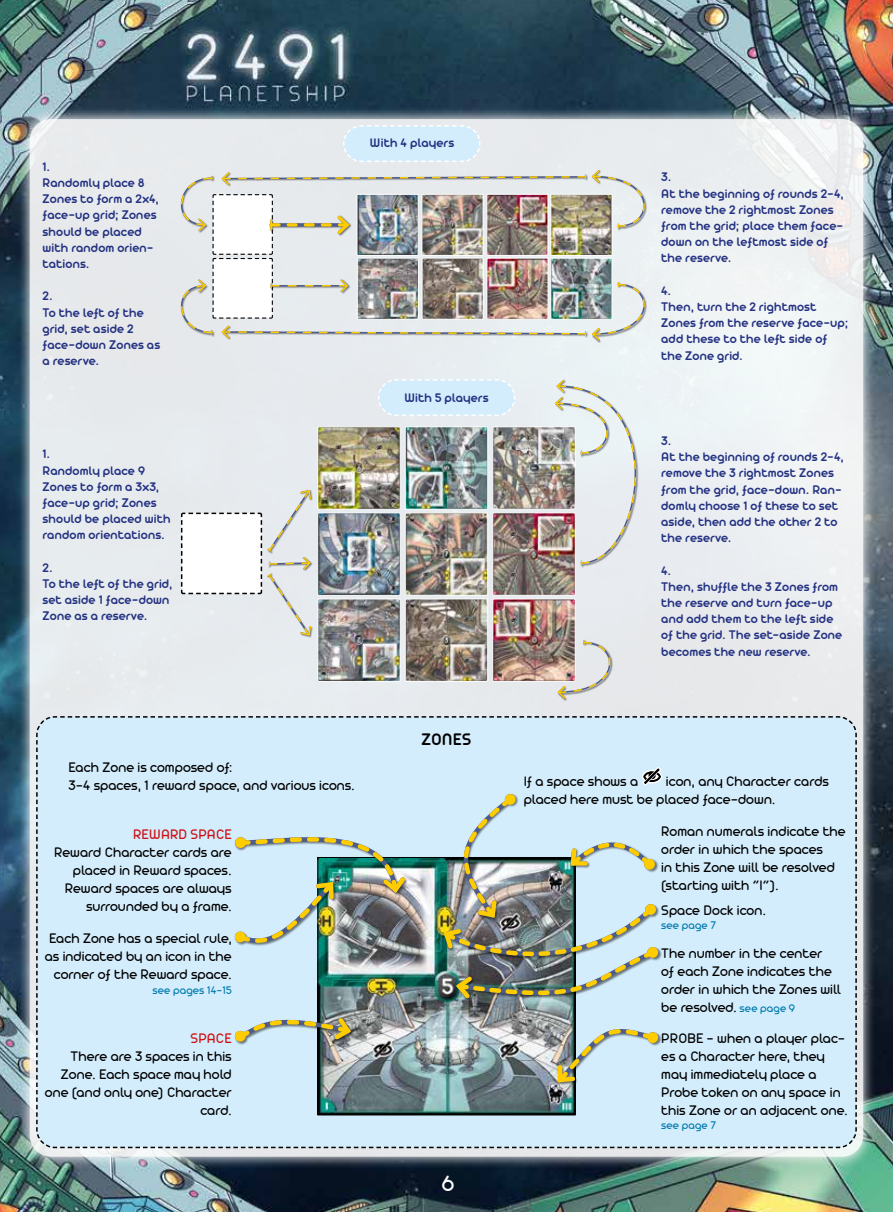
<style>
.page{position:relative;width:893px;height:1212px;background:#fff}
.page>*{position:absolute;margin:0;border:0;box-sizing:border-box;transform-origin:0 0}
.t1{font:24px "Arista Pro";color:#fff}
.t2{font:600 18px "Arista Pro";letter-spacing:.005em;color:#000}
.t3{font:15px/18px "Arista Pro";color:#000}
.t4{font:15px "Arista Pro";letter-spacing:.02em;color:#cd1013}
.t5{font:600 13.5px/16.2px "Arista Pro";letter-spacing:.005em;color:#243282}
.t6{font:12px "Arista Pro";letter-spacing:.015em;color:#007baf}
.s1{font-size:12px;color:#007baf}
</style>
<div class="page">
<img style="left:0;top:0;width:893px;height:1212px">
<img style="left:18px;top:107px;width:857px;height:1062px">
<div style="left:30px;top:119px;width:833px;height:1038px;background:#e8ebee;border-radius:21px"></div>
<div style="left:35px;top:716px;width:823px;height:433px;background:#d4edfc"></div>
<svg style="left:343px;top:125px;width:138px;height:37px;background:#d7edfa"></svg>
<svg style="left:378px;top:379px;width:137px;height:37px;background:#d7edfb"></svg>
<img style="left:319px;top:859px;width:254px;height:254px">
<svg style="left:642px;top:767px;width:21px;height:18px"></svg>
<img style="left:234px;top:821px;width:175px;height:127px">
<div style="left:234px;top:1018px;width:120px;height:27px;background:#000;opacity:.5"></div>
<svg style="left:234px;top:1011px;width:120px;height:32px;background:#b7c1b0"></svg>
<div style="left:558px;top:1028px;width:104px;height:58px;background:#000;opacity:.5"></div>
<img style="left:554px;top:1024px;width:105px;height:62px">
<img style="left:440px;top:793px;width:219px;height:210px">
<img style="left:407px;top:515px;width:79px;height:78px">
<div style="left:405px;top:513px;width:83px;height:82px;border:1px solid #fff"></div>
<img style="left:319px;top:515px;width:79px;height:78px">
<div style="left:317px;top:513px;width:83px;height:82px;border:1px solid #fff"></div>
<img style="left:407px;top:601px;width:79px;height:79px">
<div style="left:405px;top:599px;width:83px;height:83px;border:1px solid #fff"></div>
<img style="left:319px;top:601px;width:79px;height:79px">
<div style="left:317px;top:599px;width:83px;height:83px;border:1px solid #fff"></div>
<img style="left:494px;top:515px;width:79px;height:78px">
<div style="left:492px;top:513px;width:83px;height:82px;border:1px solid #fff"></div>
<img style="left:494px;top:601px;width:79px;height:79px">
<div style="left:492px;top:599px;width:83px;height:83px;border:1px solid #fff"></div>
<img style="left:319px;top:428px;width:79px;height:79px">
<div style="left:317px;top:426px;width:83px;height:83px;border:1px solid #fff"></div>
<img style="left:407px;top:428px;width:79px;height:79px">
<div style="left:405px;top:426px;width:83px;height:83px;border:1px solid #fff"></div>
<img style="left:494px;top:428px;width:60px;height:79px">
<div style="left:492px;top:426px;width:83px;height:83px;border:1px solid #fff"></div>
<svg style="left:554px;top:379px;width:116px;height:186px"></svg>
<div style="left:557px;top:640px;width:56px;height:61px;background:#000;opacity:.5"></div>
<svg style="left:556px;top:641px;width:57px;height:59px"></svg>
<div style="left:267px;top:490px;width:46px;height:64px;background:#000;opacity:.5"></div>
<div style="left:267px;top:574px;width:46px;height:64px;background:#000;opacity:.5"></div>
<div style="left:268px;top:557px;width:45px;height:15px;background:#000;opacity:.5"></div>
<svg style="left:180px;top:489px;width:132px;height:148px"></svg>
<img style="left:180px;top:170px;width:479px;height:172px">
<p class="t5" style="left:43px;top:159px;width:118px">1.<br>Randomly place 8<br>Zones to form a 2x4, face-up grid; Zones should be placed with random orien&shy;tations.</p>
<p class="t5" style="left:43px;top:288px;width:119px">2.<br>To the left of the grid, set aside 2 face-down Zones as a reserve.</p>
<p class="t5" style="left:43px;top:446px;width:130px">1.<br>Randomly place 9<br>Zones to form a 3x3, face-up grid; Zones should be placed with random orientations.</p>
<p class="t5" style="left:43px;top:560px;width:131px">2.<br>To the left of the grid, set aside 1 face-down<br>Zone as a reserve.</p>
<p class="t5" style="left:370px;top:135px;width:86px">With 4 players</p>
<p class="t5" style="left:404px;top:390px;width:86px">With 5 players</p>
<p class="t3" style="left:68px;top:758px;width:288px">Each Zone is composed of:<br>3-4 spaces, 1 reward space, and various icons.</p>
<p class="t4" style="left:133px;top:826px;width:100px">REWARD SPACE</p>
<p class="t3" style="left:54px;top:844px;width:179px;text-align:right">Reward Character cards are placed in Reward spaces.<br>Reward spaces are always surrounded by a frame.</p>
<p class="t3" style="left:45px;top:930px;width:188px;text-align:right">Each Zone has a special rule, as indicated by an icon in the corner of the Reward space.</p>
<p class="t6" style="left:153px;top:983px;width:81px">see pages 14-15</p>
<p class="t4" style="left:191px;top:1029px;width:43px">SPACE</p>
<p class="t3" style="left:45px;top:1048px;width:188px;text-align:right">There are 3 spaces in this<br>Zone. Each space may hold one (and only one) Character card.</p>
<h2 class="t2" style="left:422px;top:728px;width:51px">ZONES</h2>
<h1 class="t1" style="left:442px;top:1170px;width:14px">6</h1>
<p class="t5" style="left:661px;top:169px;width:184px">3.<br>At the beginning of rounds 2-4, remove the 2 rightmost Zones from the grid; place them face&shy;down on the leftmost side of the reserve.</p>
<p class="t5" style="left:661px;top:283px;width:189px">4.<br>Then, turn the 2 rightmost<br>Zones from the reserve face-up; add these to the left side of the Zone grid.</p>
<p class="t5" style="left:661px;top:433px;width:184px">3.<br>At the beginning of rounds 2-4, remove the 3 rightmost Zones from the grid, face-down. Ran&shy;domly choose 1 of these to set aside, then add the other 2 to the reserve.</p>
<p class="t5" style="left:661px;top:563px;width:183px">4.<br>Then, shuffle the 3 Zones from the reserve and turn face-up and add them to the left side of the grid. The set-aside Zone becomes the new reserve.</p>
<p class="t3" style="left:524px;top:772px;width:307px;text-indent:142px">icon, any Character cards placed here must be placed face-down.</p>
<p class="t3" style="left:524px;top:772px;width:116px">If a space shows a</p>
<p class="t3" style="left:661px;top:822px;width:186px">Roman numerals indicate the order in which the spaces<br>in this Zone will be resolved (starting with “I”).</p>
<p class="t3" style="left:661px;top:901px;width:106px">Space Dock icon.</p>
<p class="t6" style="left:661px;top:918px;width:56px">see page 7</p>
<p class="t3" style="left:661px;top:944px;width:181px">The number in the center<br>of each Zone indicates the order in which the Zones will be resolved. <span class="s1">see page 9</span></p>
<p class="t3" style="left:661px;top:1030px;width:188px">PROBE – when a player plac&shy;es a Character here, they may immediately place a<br>Probe token on any space in this Zone or an adjacent one.</p>
<p class="t6" style="left:661px;top:1119px;width:56px">see page 7</p>
</div>
